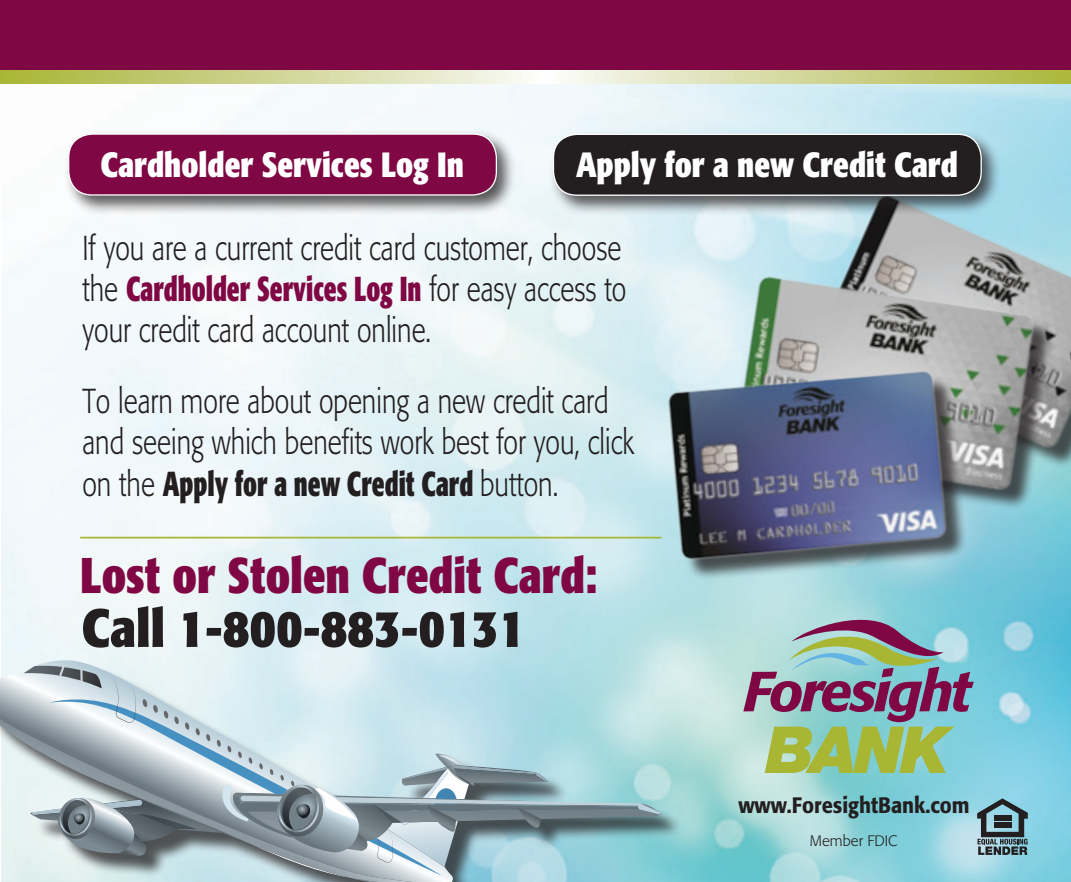
<style>
.page{position:relative;width:1071px;height:882px;background:#fff}
.page>*{position:absolute;margin:0;border:0;box-sizing:border-box;transform-origin:0 0}
.t1{font:700 condensed 53.38px "Formata";color:#231f20}
.t2{font:700 condensed 49.7px "Formata";color:#7f0743;scale:.95 1}
.t3{font:700 condensed 34.65px "Formata";color:#fff;scale:.95 1}
.t4{font:300 34.3px/41.1px "Formata";color:#231f20;scale:.78 1}
.t5{font:500 22.05px "Formata";color:#231f20;scale:.9 1}
.t6{font:300 15.05px "Formata";color:#231f20}
.s1{font-weight:700;font-stretch:condensed;color:#7f0743}
.s2{font-weight:700;font-stretch:condensed}
</style>
<div class="page">
<img style="left:1px;top:84px;width:1070px;height:798px">
<img style="left:808px;top:185px;width:263px;height:272px">
<div style="left:740px;top:280px;width:315px;height:231px;background:#231f20;opacity:.75"></div>
<img style="left:728px;top:269px;width:315px;height:228px">
<div style="left:672px;top:374px;width:295px;height:206px;background:#231f20;opacity:.75"></div>
<img style="left:662px;top:364px;width:292px;height:202px">
<div style="left:0;top:664px;width:682px;height:218px;background:#231f20;opacity:.75"></div>
<svg style="left:0;top:660px;width:453px;height:222px;background:#d5e2e7"></svg>
<img style="left:0;top:719px;width:413px;height:163px">
<svg style="left:24px;top:666px;width:638px;height:211px;background:#acc4cb"></svg>
<div style="left:64px;top:129px;width:452px;height:86px;background:#231f20;opacity:.75"></div>
<div style="left:69px;top:134px;width:427px;height:61px;background:#7f0743;border-radius:24px"></div>
<div style="left:68px;top:133px;width:429px;height:63px;border:1px solid #fff;border-radius:24px"></div>
<div style="left:548px;top:129px;width:453px;height:86px;background:#231f20;opacity:.75"></div>
<div style="left:553px;top:134px;width:428px;height:61px;background:#231f20;border-radius:24px"></div>
<div style="left:553px;top:134px;width:429px;height:62px;border:1px solid #fff;border-radius:24px"></div>
<svg style="left:977px;top:798px;width:51px;height:57px;background:#627f88"></svg>
<svg style="left:743px;top:620px;width:231px;height:153px;background:#96a89b"></svg>
<svg style="left:0;top:70px;width:1071px;height:14px;background:#d1d797"></svg>
<div style="left:0;top:0;width:1071px;height:70px;background:#7f0743"></div>
<hr style="left:80px;top:537px;width:582px;height:2px;background:#a9b633">
<p class="t3" style="left:101px;top:143px;width:384px">Cardholder Services Log In</p>
<p class="t3" style="left:576px;top:143px;width:404px">Apply for a new Credit Card</p>
<p class="t4" style="left:82px;top:228px;width:699px">If you are a current credit card customer, choose the <span class="s1">Cardholder Services Log In</span> for easy access to your credit card account online.</p>
<p class="t4" style="left:82px;top:381px;width:709px">To learn more about opening a new credit card and seeing which benefits work best for you, click on the <span class="s2">Apply for a new Credit Card</span> button.</p>
<p class="t2" style="left:80px;top:544px;width:546px">Lost or Stolen Credit Card:</p>
<p class="t1" style="left:81px;top:595px;width:445px">Call 1-800-883-0131</p>
<p class="t5" style="left:738px;top:791px;width:259px">www.ForesightBank.com</p>
<p class="t6" style="left:810px;top:832px;width:89px">Member FDIC</p>
</div>
